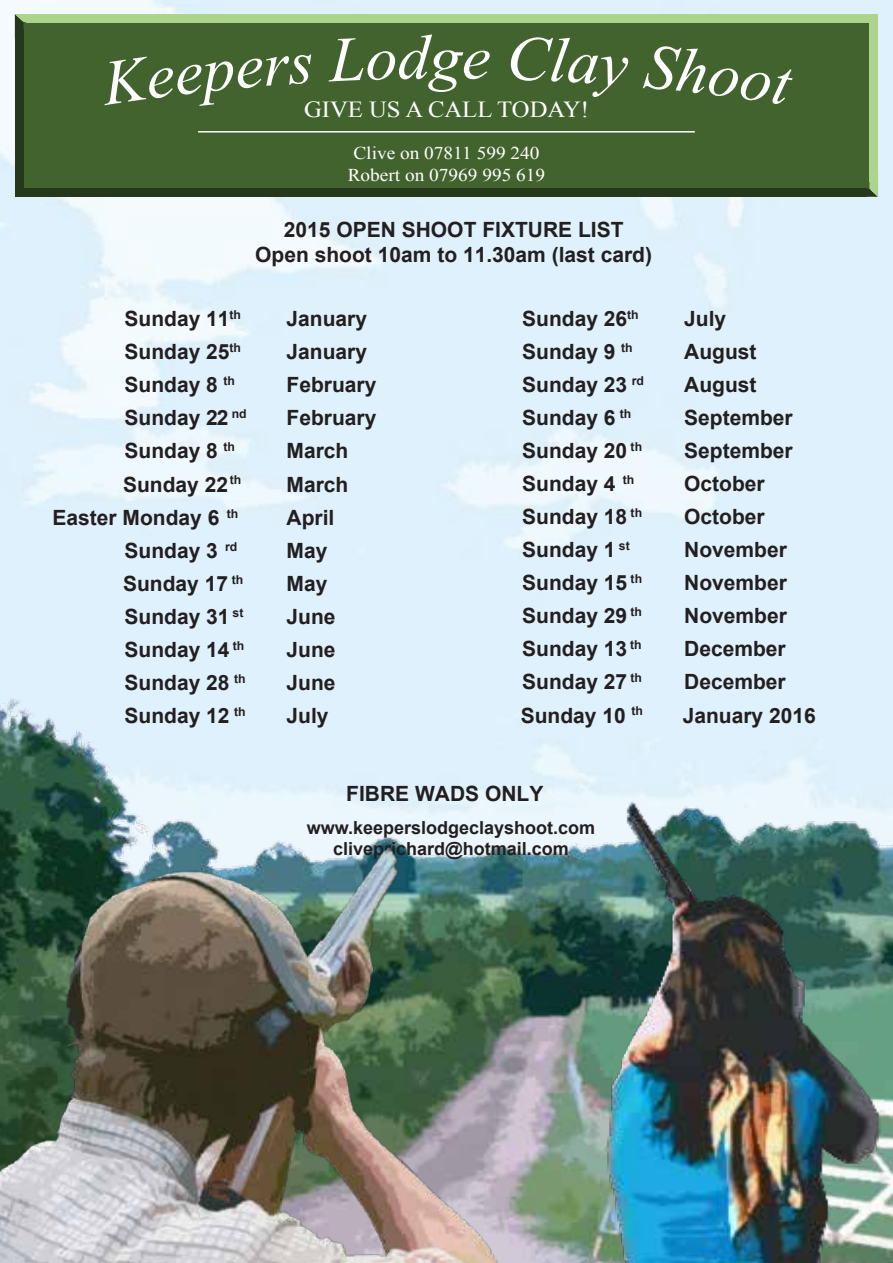
<style>
.page{position:relative;width:893px;height:1263px;background:#fff}
.page>*{position:absolute;margin:0;border:0;box-sizing:border-box;transform-origin:0 0}
.t1{font:22.95px "Times New Roman";color:#fff;scale:1.07 1}
.t2{font:700 21px/25.2px "Arial";color:#231f20;text-align:center}
.t3{font:700 18px/21.6px "Arial";color:#231f20;text-align:center}
.t4{font:18px/21.6px "Times New Roman";color:#fff;text-align:center;scale:1.07 1}
.t5{font:700 12.3px "Arial";color:#231f20}
</style>
<div class="page">
<img style="left:0;top:318px;width:893px;height:945px">
<div style="left:23px;top:21px;width:848px;height:169px;background:#43632e"></div>
<svg style="left:105px;top:54px;width:206px;height:52px"></svg>
<svg style="left:328px;top:34px;width:162px;height:58px"></svg>
<svg style="left:511px;top:37px;width:117px;height:60px"></svg>
<svg style="left:643px;top:46px;width:150px;height:58px"></svg>
<hr style="left:198px;top:131px;width:497px;height:2px;background:#fff">
<div style="left:23px;top:189px;width:844px;height:8px;background:#25381b"></div>
<div style="left:15px;top:30px;width:9px;height:167px;background:#25381b"></div>
<div style="left:26px;top:14px;width:844px;height:8px;background:#acd58b"></div>
<div style="left:869px;top:14px;width:9px;height:167px;background:#acd58b"></div>
<svg style="left:843px;top:181px;width:35px;height:16px"></svg>
<svg style="left:15px;top:14px;width:35px;height:16px"></svg>
<img style="left:0;top:844px;width:510px;height:419px">
<img style="left:604px;top:802px;width:284px;height:461px">
<p class="t1" style="left:304px;top:94px;width:268px">GIVE US A CALL TODAY!</p>
<p class="t4" style="left:348px;top:142px;width:186px">Clive on 07811 599 240<br>Robert on 07969 995 619</p>
<p class="t2" style="left:255px;top:217px;width:398px">2015 OPEN SHOOT FIXTURE LIST<br>Open shoot 10am to 11.30am (last card)</p>
<p class="t2" style="left:125px;top:306px;width:118px">Sunday 11<sup>th</sup></p>
<p class="t2" style="left:286px;top:306px;width:82px">January</p>
<p class="t2" style="left:125px;top:339px;width:118px">Sunday 25<sup>th</sup></p>
<p class="t2" style="left:286px;top:339px;width:82px">January</p>
<p class="t2" style="left:125px;top:372px;width:112px">Sunday 8 <sup>th</sup></p>
<p class="t2" style="left:286px;top:372px;width:91px">February</p>
<p class="t2" style="left:125px;top:405px;width:124px">Sunday 22 <sup>nd</sup></p>
<p class="t2" style="left:286px;top:405px;width:91px">February</p>
<p class="t2" style="left:125px;top:438px;width:112px">Sunday 8 <sup>th</sup></p>
<p class="t2" style="left:286px;top:438px;width:63px">March</p>
<p class="t2" style="left:123px;top:473px;width:120px">Sunday 22<sup>th</sup></p>
<p class="t2" style="left:286px;top:473px;width:63px">March</p>
<p class="t2" style="left:53px;top:506px;width:187px">Easter Monday 6 <sup>th</sup></p>
<p class="t2" style="left:286px;top:506px;width:49px">April</p>
<p class="t2" style="left:125px;top:539px;width:114px">Sunday 3 <sup>rd</sup></p>
<p class="t2" style="left:286px;top:539px;width:42px">May</p>
<p class="t2" style="left:123px;top:572px;width:122px">Sunday 17 <sup>th</sup></p>
<p class="t2" style="left:286px;top:572px;width:42px">May</p>
<p class="t2" style="left:124px;top:605px;width:120px">Sunday 31 <sup>st</sup></p>
<p class="t2" style="left:286px;top:605px;width:51px">June</p>
<p class="t2" style="left:125px;top:638px;width:121px">Sunday 14 <sup>th</sup></p>
<p class="t2" style="left:286px;top:638px;width:51px">June</p>
<p class="t2" style="left:125px;top:671px;width:123px">Sunday 28 <sup>th</sup></p>
<p class="t2" style="left:286px;top:671px;width:51px">June</p>
<p class="t2" style="left:125px;top:704px;width:123px">Sunday 12 <sup>th</sup></p>
<p class="t2" style="left:286px;top:704px;width:44px">July</p>
<p class="t2" style="left:521px;top:704px;width:107px">Sunday 10</p>
<p class="t2" style="left:683px;top:704px;width:135px">January 2016</p>
<p class="t2" style="left:522px;top:306px;width:118px">Sunday 26<sup>th</sup></p>
<p class="t2" style="left:684px;top:306px;width:44px">July</p>
<p class="t2" style="left:522px;top:339px;width:112px">Sunday 9 <sup>th</sup></p>
<p class="t2" style="left:684px;top:339px;width:74px">August</p>
<p class="t2" style="left:522px;top:372px;width:123px">Sunday 23 <sup>rd</sup></p>
<p class="t2" style="left:684px;top:372px;width:74px">August</p>
<p class="t2" style="left:522px;top:405px;width:111px">Sunday 6 <sup>th</sup></p>
<p class="t2" style="left:684px;top:405px;width:110px">September</p>
<p class="t2" style="left:522px;top:438px;width:121px">Sunday 20 <sup>th</sup></p>
<p class="t2" style="left:684px;top:438px;width:110px">September</p>
<p class="t2" style="left:522px;top:471px;width:114px">Sunday 4 <sup>th</sup></p>
<p class="t2" style="left:684px;top:471px;width:82px">October</p>
<p class="t2" style="left:522px;top:504px;width:121px">Sunday 18 <sup>th</sup></p>
<p class="t2" style="left:684px;top:504px;width:82px">October</p>
<p class="t2" style="left:522px;top:537px;width:109px">Sunday 1 <sup>st</sup></p>
<p class="t2" style="left:684px;top:537px;width:104px">November</p>
<p class="t2" style="left:522px;top:570px;width:122px">Sunday 15 <sup>th</sup></p>
<p class="t2" style="left:684px;top:570px;width:104px">November</p>
<p class="t2" style="left:522px;top:603px;width:121px">Sunday 29 <sup>th</sup></p>
<p class="t2" style="left:684px;top:603px;width:104px">November</p>
<p class="t2" style="left:522px;top:636px;width:121px">Sunday 13 <sup>th</sup></p>
<p class="t2" style="left:684px;top:636px;width:103px">December</p>
<p class="t2" style="left:522px;top:669px;width:121px">Sunday 27 <sup>th</sup></p>
<p class="t2" style="left:684px;top:669px;width:103px">December</p>
<p class="t5" style="left:632px;top:703px;width:13px">th</p>
<p class="t2" style="left:346px;top:781px;width:199px">FIBRE WADS ONLY</p>
<p class="t3" style="left:307px;top:817px;width:290px">www.keeperslodgeclayshoot.com cliveprichard@hotmail.com</p>
</div>
